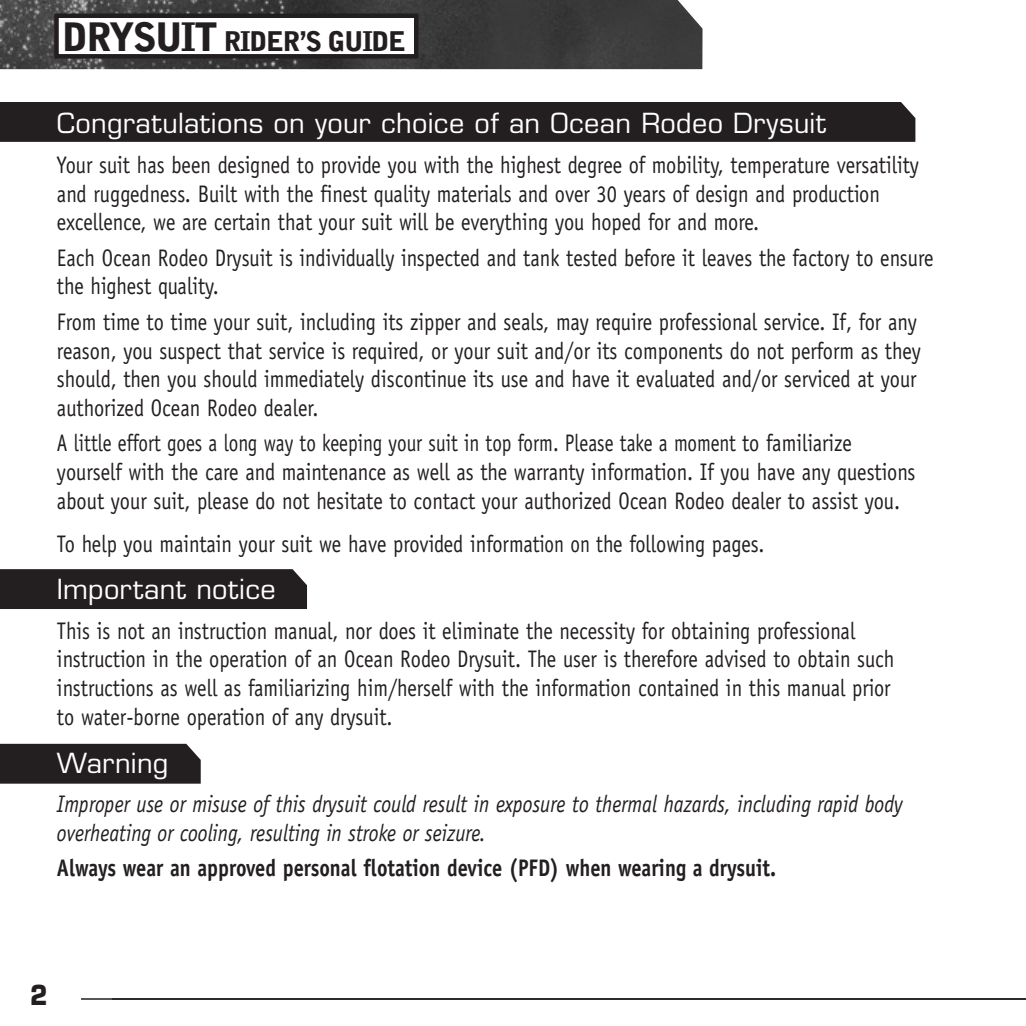
<style>
.page{position:relative;width:1026px;height:1026px;background:#fff}
.page>*{position:absolute;margin:0;border:0;box-sizing:border-box;transform-origin:0 0}
.Subhead{font:27px "Eurostile";letter-spacing:.015em;color:#fff}
.t1{font:900 27px "Bell Gothic Std";letter-spacing:-.05em;color:#231f20}
.t2{font:700 27px "Eurostile";color:#231f20;scale:.9 1}
.Bodytext{font:24px/28.8px "Officina Sans";color:#231f20;scale:.85 1}
.Bodytext-2{font:24px/28.8px "Officina Sans";color:#231f20;scale:.8 1}
.Bodytext-3{font:italic 24px/28.8px "Officina Sans";color:#231f20;scale:.85 1}
.Bodytext-4{font:700 24px "Officina Sans Std";color:#231f20;scale:.85 1}
.s1{font-size:39px}
</style>
<div class="page">
<div style="left:0;top:569px;width:307px;height:40px;background:#231f20"></div>
<div style="left:0;top:744px;width:201px;height:40px;background:#231f20"></div>
<div style="left:0;top:102px;width:915px;height:40px;background:#231f20"></div>
<hr style="left:81px;top:998px;width:945px;height:2px;background:#231f20">
<img style="left:0;top:0;width:703px;height:69px">
<div style="left:57px;top:16px;width:359px;height:40px;background:#fff"></div>
<div style="left:54px;top:14px;width:364px;height:45px;border:4px solid #231f20"></div>
<p class="t1" style="left:62px;top:26px;width:345px"><span class="s1">DRYSUIT</span> RIDER’S GUIDE</p>
<p class="Subhead" style="left:57px;top:107px;width:771px">Congratulations on your choice of an Ocean Rodeo Drysuit</p>
<p class="Bodytext" style="left:57px;top:150px;width:1016px">Your suit has been designed to provide you with the highest degree of mobility, temperature versatility and ruggedness. Built with the finest quality materials and over 30 years of design and production excellence, we are certain that your suit will be everything you hoped for and more.</p>
<p class="Bodytext" style="left:57px;top:243px;width:1033px">Each Ocean Rodeo Drysuit is individually inspected and tank tested before it leaves the factory to ensure the highest quality.</p>
<p class="Bodytext" style="left:57px;top:307px;width:1018px">From time to time your suit, including its zipper and seals, may require professional service. If, for any reason, you suspect that service is required, or your suit and/or its components do not perform as they should, then you should immediately discontinue its use and have it evaluated and/or serviced at your authorized Ocean Rodeo dealer.</p>
<p class="Bodytext-2" style="left:57px;top:429px;width:1075px">A little effort goes a long way to keeping your suit in top form. Please take a moment to familiarize yourself with the care and maintenance as well as the warranty information. If you have any questions about your suit, please do not hesitate to contact your authorized Ocean Rodeo dealer to assist you.</p>
<p class="Bodytext" style="left:57px;top:529px;width:834px">To help you maintain your suit we have provided information on the following pages.</p>
<p class="Subhead" style="left:57px;top:573px;width:220px">Important notice</p>
<p class="Bodytext" style="left:57px;top:616px;width:987px">This is not an instruction manual, nor does it eliminate the necessity for obtaining professional instruction in the operation of an Ocean Rodeo Drysuit. The user is therefore advised to obtain such instructions as well as familiarizing him/herself with the information contained in this manual prior to water-borne operation of any drysuit.</p>
<p class="Subhead" style="left:57px;top:746px;width:113px">Warning</p>
<p class="Bodytext-3" style="left:57px;top:790px;width:997px">Improper use or misuse of this drysuit could result in exposure to thermal hazards, including rapid body overheating or cooling, resulting in stroke or seizure.</p>
<p class="Bodytext-4" style="left:57px;top:853px;width:848px">Always wear an approved personal flotation device (PFD) when wearing a drysuit.</p>
<p class="t2" style="left:30px;top:978px;width:21px">2</p>
</div>
